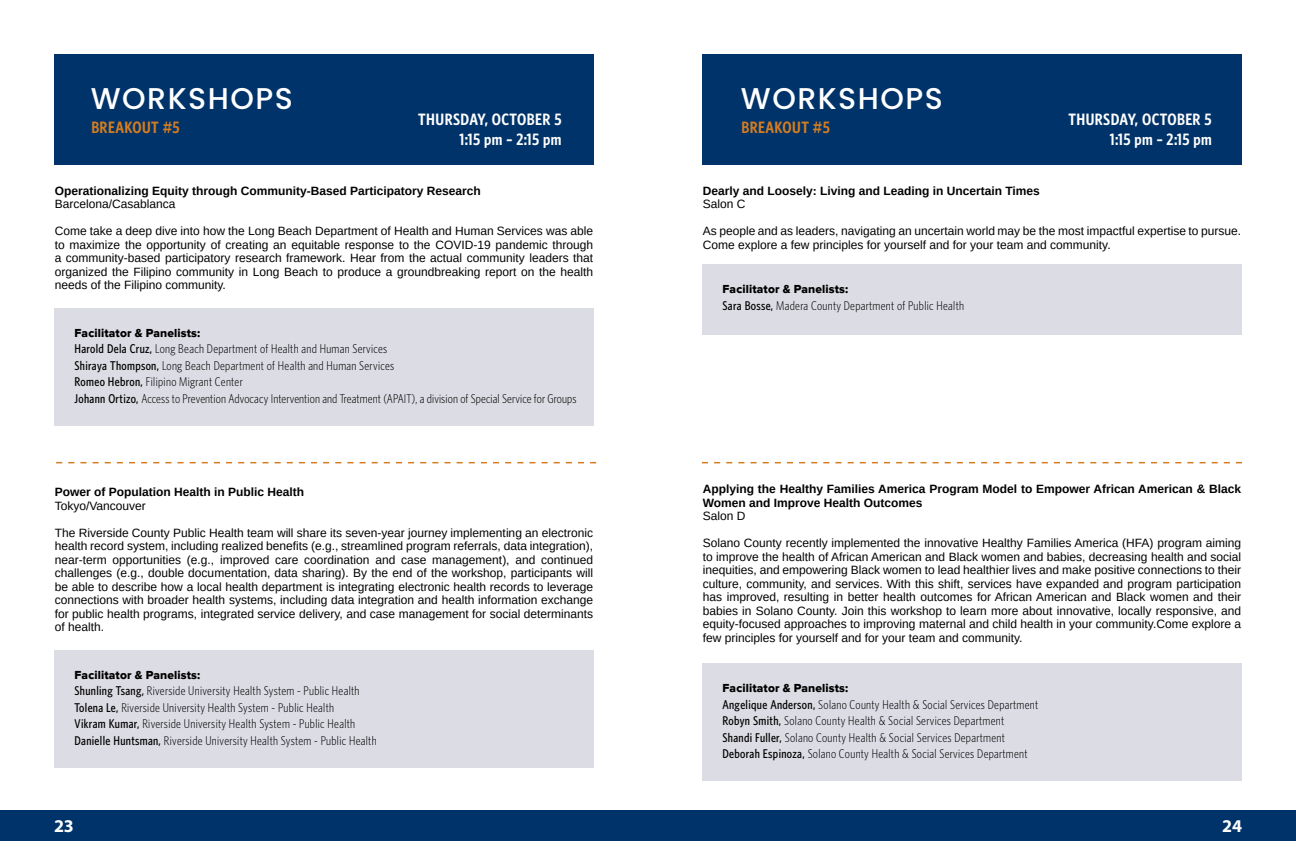
<style>
.page{position:relative;width:1296px;height:864px;background:#fff}
.page>*{position:absolute;margin:0;border:0;box-sizing:border-box;transform-origin:0 0}
.t1{font:500 30px "Poppins";letter-spacing:.05em;color:#fefefe}
.t2{font:700 18px "Myriad Pro";color:#fefefe}
.t3{font:600 16.5px/19.5px "Whitney Condensed";letter-spacing:.025em;color:#fefefe;text-align:right}
.t4{font:600 16.5px "Whitney Condensed";letter-spacing:.025em;color:#d47d21}
.t5{font:300 12.75px/16.5px "Whitney Condensed";letter-spacing:.025em;color:#000}
.t6{font:12px/13.5px "Arimo";color:#000;text-align:justify}
.t7{font:700 12px/13.5px "Arimo";color:#000}
.t8{font:12px "Proxima Nova Extrabld";letter-spacing:.01em;color:#000}
.s1{font-weight:500}
</style>
<div class="page">
<div style="left:0;top:811px;width:648px;height:30px;background:#003369"></div>
<div style="left:648px;top:811px;width:648px;height:30px;background:#003369"></div>
<div style="left:54px;top:54px;width:540px;height:110px;background:#003369"></div>
<div style="left:702px;top:54px;width:540px;height:110px;background:#003369"></div>
<div style="left:54px;top:308px;width:540px;height:117px;background:#dcdce4"></div>
<div style="left:702px;top:264px;width:540px;height:70px;background:#dcdce4"></div>
<div style="left:702px;top:663px;width:540px;height:118px;background:#dcdce4"></div>
<div style="left:54px;top:650px;width:540px;height:117px;background:#dcdce4"></div>
<svg style="left:56px;top:462px;width:540px;height:1px"></svg>
<svg style="left:702px;top:462px;width:540px;height:1px"></svg>
<h1 class="t1" style="left:91px;top:81px;width:204px">WORKSHOPS</h1>
<h1 class="t1" style="left:741px;top:81px;width:204px">WORKSHOPS</h1>
<h3 class="t3" style="left:418px;top:110px;width:145px">THURSDAY, OCTOBER 5<br>1:15 pm – 2:15 pm</h3>
<h3 class="t3" style="left:1068px;top:110px;width:145px">THURSDAY, OCTOBER 5<br>1:15 pm – 2:15 pm</h3>
<h3 class="t4" style="left:91px;top:118px;width:90px">BREAKOUT #5</h3>
<h3 class="t4" style="left:742px;top:118px;width:90px">BREAKOUT #5</h3>
<p class="t7" style="left:55px;top:184px;width:428px">Operationalizing Equity through Community-Based Participatory Research</p>
<p class="t6" style="left:55px;top:197px;width:122px">Barcelona/Casablanca</p>
<p class="t6" style="left:55px;top:224px;width:540px">Come take a deep dive into how the Long Beach Department of Health and Human Services was able to maximize the opportunity of creating an equitable response to the COVID-19 pandemic through a community-based participatory research framework. Hear from the actual community leaders that organized the Filipino community in Long Beach to produce a groundbreaking report on the health needs of the Filipino community.</p>
<p class="t8" style="left:75px;top:326px;width:127px">Facilitator &amp; Panelists:</p>
<p class="t5" style="left:75px;top:340px;width:504px"><span class="s1">Harold Dela Cruz,</span> Long Beach Department of Health and Human Services<br><span class="s1">Shiraya Thompson,</span> Long Beach Department of Health and Human Services<br><span class="s1">Romeo Hebron,</span> Filipino Migrant Center<br><span class="s1">Johann Ortizo,</span> Access to Prevention Advocacy Intervention and Treatment (APAIT), a division of Special Service for Groups</p>
<p class="t7" style="left:55px;top:485px;width:251px">Power of Population Health in Public Health</p>
<p class="t6" style="left:55px;top:499px;width:93px">Tokyo/Vancouver</p>
<p class="t6" style="left:55px;top:526px;width:540px">The Riverside County Public Health team will share its seven-year journey implementing an electronic health record system, including realized benefits (e.g., streamlined program referrals, data integration), near-term opportunities (e.g., improved care coordination and case management), and continued challenges (e.g., double documentation, data sharing). By the end of the workshop, participants will be able to describe how a local health department is integrating electronic health records to leverage connections with broader health systems, including data integration and health information exchange for public health programs, integrated service delivery, and case management for social determinants of health.</p>
<p class="t8" style="left:75px;top:668px;width:127px">Facilitator &amp; Panelists:</p>
<p class="t5" style="left:75px;top:682px;width:304px"><span class="s1">Shunling Tsang,</span> Riverside University Health System - Public Health <span class="s1">Tolena Le,</span> Riverside University Health System - Public Health<br><span class="s1">Vikram Kumar,</span> Riverside University Health System - Public Health <span class="s1">Danielle Huntsman,</span> Riverside University Health System - Public Health</p>
<p class="t7" style="left:703px;top:184px;width:339px">Dearly and Loosely: Living and Leading in Uncertain Times</p>
<p class="t6" style="left:703px;top:197px;width:44px">Salon C</p>
<p class="t6" style="left:703px;top:224px;width:540px">As people and as leaders, navigating an uncertain world may be the most impactful expertise to pursue.<br>Come explore a few principles for yourself and for your team and community.</p>
<p class="t8" style="left:723px;top:282px;width:127px">Facilitator &amp; Panelists:</p>
<p class="t5" style="left:723px;top:297px;width:243px"><span class="s1">Sara Bosse,</span> Madera County Department of Public Health</p>
<p class="t7" style="left:703px;top:482px;width:540px">Applying the Healthy Families America Program Model to Empower African American &amp; Black<br>Women and Improve Health Outcomes</p>
<p class="t6" style="left:703px;top:509px;width:44px">Salon D</p>
<p class="t6" style="left:703px;top:536px;width:540px">Solano County recently implemented the innovative Healthy Families America (HFA) program aiming to improve the health of African American and Black women and babies, decreasing health and social inequities, and empowering Black women to lead healthier lives and make positive connections to their culture, community, and services. With this shift, services have expanded and program participation has improved, resulting in better health outcomes for African American and Black women and their babies in Solano County. Join this workshop to learn more about innovative, locally responsive, and equity-focused approaches to improving maternal and child health in your community.Come explore a few principles for yourself and for your team and community.</p>
<p class="t8" style="left:723px;top:681px;width:127px">Facilitator &amp; Panelists:</p>
<p class="t5" style="left:723px;top:696px;width:317px"><span class="s1">Angelique Anderson,</span> Solano County Health &amp; Social Services Department <span class="s1">Robyn Smith,</span> Solano County Health &amp; Social Services Department<br><span class="s1">Shandi Fuller,</span> Solano County Health &amp; Social Services Department <span class="s1">Deborah Espinoza,</span> Solano County Health &amp; Social Services Department</p>
<h2 class="t2" style="left:54px;top:814px;width:21px">23</h2>
<h2 class="t2" style="left:1222px;top:814px;width:21px">24</h2>
</div>
